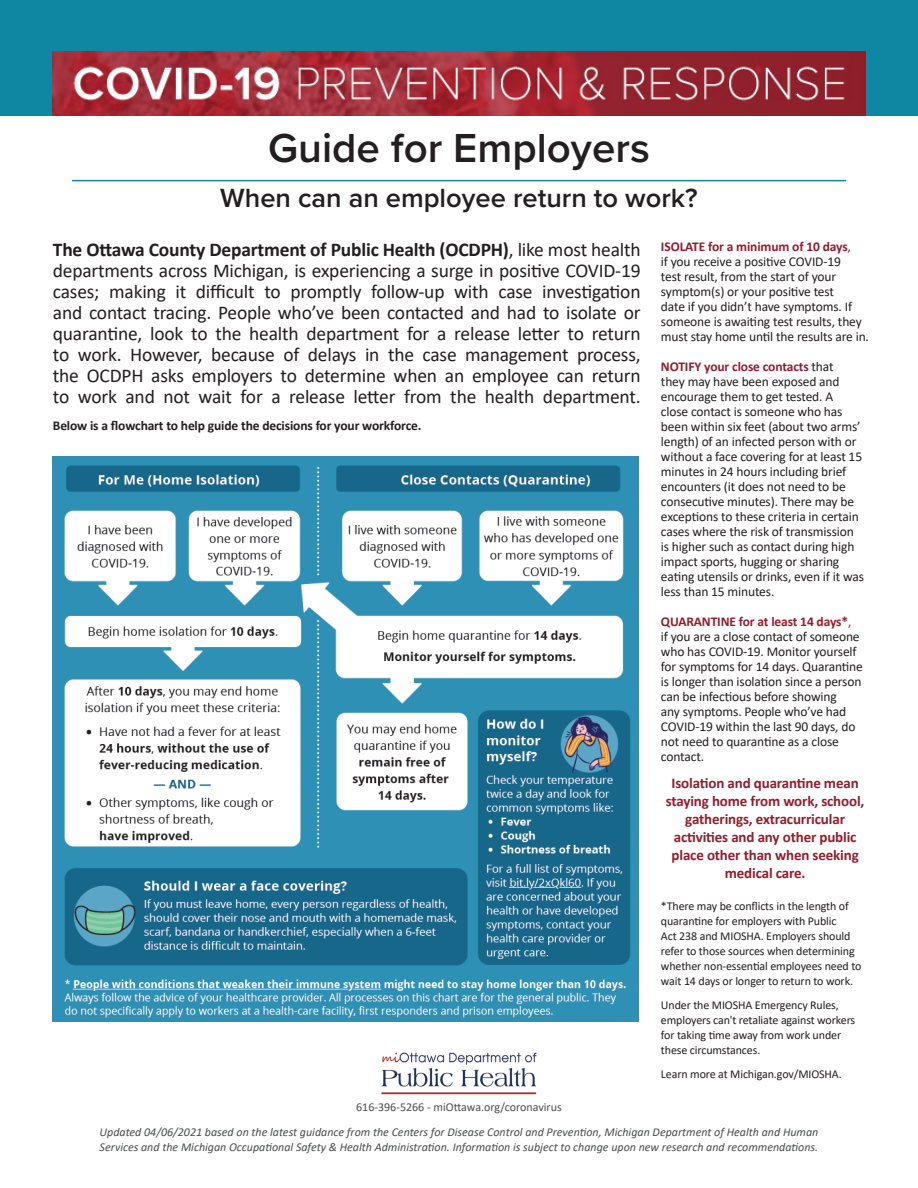
<style>
.page{position:relative;width:918px;height:1188px;background:#fff}
.page>*{position:absolute;margin:0;border:0;box-sizing:border-box;transform-origin:0 0}
.t1{font:600 42px "Proxima Nova";color:#231f20}
.t2{font:600 27.3px "Proxima Nova";color:#231f20}
.t3{font:19.5px/21px "Calibri";letter-spacing:-.01em;color:#231f20;text-align:justify}
.t4{font:700 15px/18px "Calibri";letter-spacing:-.01em;color:#901e30;text-align:center}
.t5{font:13.5px/15px "Calibri";letter-spacing:-.01em;color:#231f20}
.t6{font:700 13.5px "Calibri";letter-spacing:-.01em;color:#231f20}
.t7{font:12px/15px "Calibri";letter-spacing:-.01em;color:#231f20}
.t8{font:italic 12px/14.4px "Calibri";color:#4b4c4d}
.t9{font:12px "Calibri";color:#4d4d4f}
.s1{font-weight:700}
.s2{font-weight:700;color:#901e30}
.s3{color:#901e30}
</style>
<div class="page">
<div style="left:0;top:0;width:918px;height:115px;background:#0f86a2"></div>
<img style="left:53px;top:51px;width:812px;height:64px">
<hr style="left:72px;top:180px;width:774px;height:1px;background:#1186a1">
<img style="left:381px;top:1052px;width:156px;height:43px">
<img style="left:53px;top:456px;width:586px;height:566px">
<p class="t1" style="left:268px;top:116px;width:383px">Guide for Employers</p>
<p class="t2" style="left:220px;top:177px;width:479px">When can an employee return to work?</p>
<p class="t3" style="left:53px;top:238px;width:589px"><span class="s1">The Ottawa County Department of Public Health (OCDPH)</span>, like most health departments across Michigan, is experiencing a surge in positive COVID-19 cases; making it difficult to promptly follow-up with case investigation and contact tracing. People who’ve been contacted and had to isolate or quarantine, look to the health department for a release letter to return to work. However, because of delays in the case management process, the OCDPH asks employers to determine when an employee can return to work and not wait for a release letter from the health department.</p>
<p class="t6" style="left:53px;top:416px;width:370px">Below is a flowchart to help guide the decisions for your workforce.</p>
<p class="t5" style="left:661px;top:239px;width:210px"><span class="s2">ISOLATE for a minimum of 10 days</span><span class="s3">,<br></span>if you receive a positive COVID-19<br>test result, from the start of your symptom(s) or your positive test<br>date if you didn’t have symptoms. If someone is awaiting test results, they must stay home until the results are in.</p>
<p class="t5" style="left:661px;top:359px;width:205px"><span class="s2">NOTIFY your close contacts</span> that<br>they may have been exposed and encourage them to get tested. A<br>close contact is someone who has been within six feet (about two arms’ length) of an infected person with or without a face covering for at least 15 minutes in 24 hours including brief encounters (it does not need to be consecutive minutes). There may be exceptions to these criteria in certain cases where the risk of transmission is higher such as contact during high impact sports, hugging or sharing eating utensils or drinks, even if it was less than 15 minutes.</p>
<p class="t5" style="left:661px;top:614px;width:204px"><span class="s2">QUARANTINE for at least 14 days*</span><span class="s3">,<br></span>if you are a close contact of someone who has COVID-19. Monitor yourself for symptoms for 14 days. Quarantine is longer than isolation since a person can be infectious before showing<br>any symptoms. People who’ve had<br>COVID-19 within the last 90 days, do not need to quarantine as a close contact.</p>
<p class="t4" style="left:666px;top:774px;width:200px">Isolation and quarantine mean staying home from work, school, gatherings, extracurricular activities and any other public place other than when seeking medical care.</p>
<p class="t9" style="left:356px;top:1099px;width:207px">616-396-5266 - miOttawa.org/coronavirus</p>
<p class="t7" style="left:661px;top:898px;width:202px">*There may be conflicts in the length of quarantine for employers with Public<br>Act 238 and MIOSHA. Employers should refer to those sources when determining whether non-essential employees need to wait 14 days or longer to return to work.</p>
<p class="t7" style="left:661px;top:997px;width:196px">Under the MIOSHA Emergency Rules, employers can't retaliate against workers for taking time away from work under these circumstances.</p>
<p class="t7" style="left:661px;top:1066px;width:182px">Learn more at Michigan.gov/MIOSHA.</p>
<p class="t8" style="left:99px;top:1124px;width:720px">Updated 04/06/2021 based on the latest guidance from the Centers for Disease Control and Prevention, Michigan Department of Health and Human<br>Services and the Michigan Occupational Safety &amp; Health Administration. Information is subject to change upon new research and recommendations.</p>
</div>
